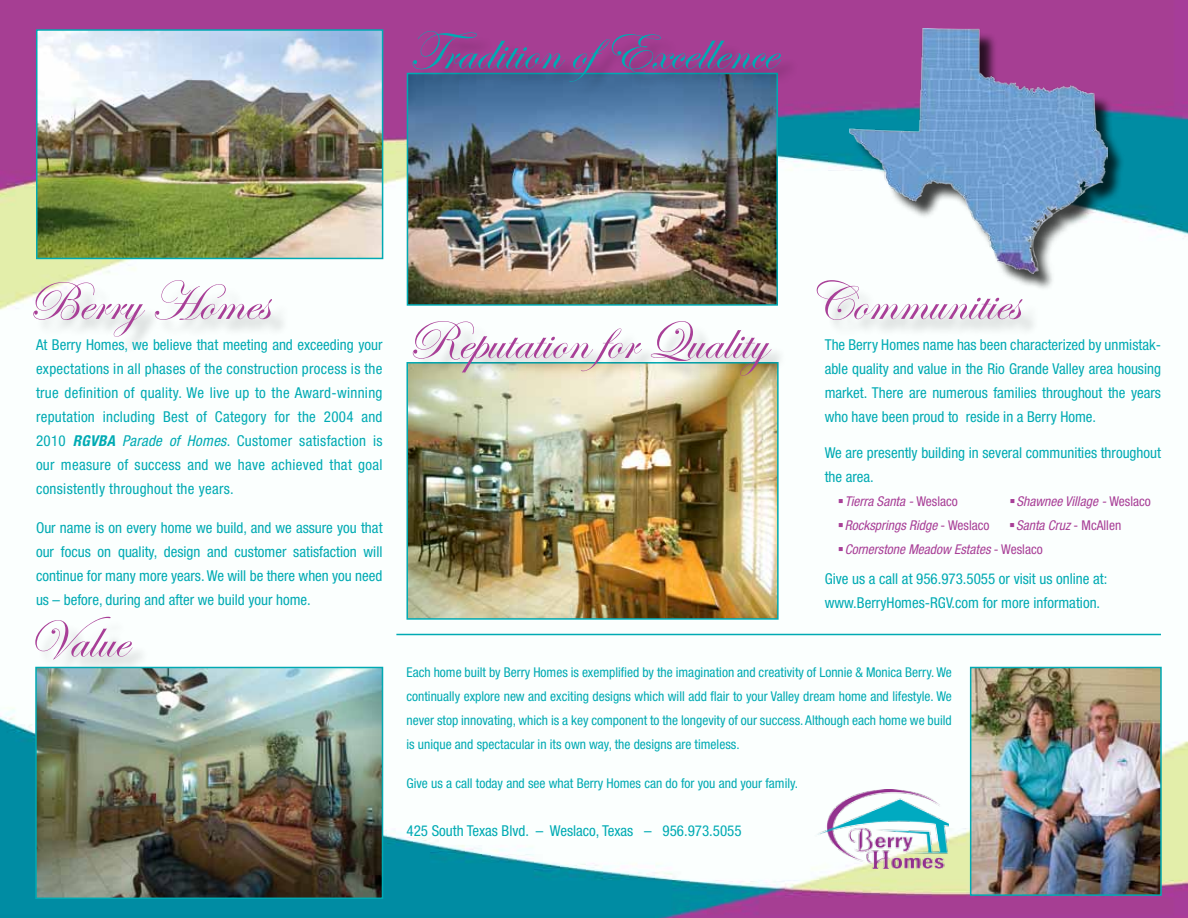
<style>
.page{position:relative;width:1188px;height:918px;background:#fff}
.page>*{position:absolute;margin:0;border:0;box-sizing:border-box;transform-origin:0 0}
.t1{font:55.5px "Edwardian Script ITC";color:#a83f97}
.t2{font:55.5px "Edwardian Script ITC";color:#00aab3}
.t3{font:condensed 15px/24px "Helvetica Neue";color:#00aab3;text-align:justify}
.t4{font:condensed 13.5px/24px "Helvetica Neue";color:#00aab3;text-align:justify}
.t5{font:italic condensed 13.5px "Helvetica Neue";color:#a83f97}
.s1{font-weight:700;font-style:italic}
.s2{font-style:italic}
.s3{font-style:normal}
</style>
<div class="page">
<img style="left:0;top:0;width:1188px;height:918px">
<div style="left:852px;top:31px;width:273px;height:261px;background:#000;opacity:.75"></div>
<img style="left:850px;top:29px;width:258px;height:245px">
<img style="left:39px;top:32px;width:341px;height:224px">
<div style="left:36px;top:29px;width:347px;height:230px;border:2px solid #00aab3"></div>
<img style="left:410px;top:76px;width:365px;height:227px">
<div style="left:407px;top:73px;width:371px;height:233px;border:2px solid #00aab3"></div>
<img style="left:973px;top:670px;width:186px;height:223px">
<div style="left:970px;top:667px;width:192px;height:229px;border:2px solid #00aab3"></div>
<img style="left:409px;top:365px;width:367px;height:252px">
<div style="left:406px;top:362px;width:373px;height:258px;border:2px solid #00aab3"></div>
<hr style="left:396px;top:634px;width:765px;height:1px;background:#00aab3">
<div style="left:415px;top:33px;width:384px;height:67px;background:#000;opacity:.25"></div>
<div style="left:415px;top:323px;width:374px;height:71px;background:#000;opacity:.25"></div>
<div style="left:36px;top:283px;width:254px;height:72px;background:#000;opacity:.25"></div>
<div style="left:38px;top:619px;width:112px;height:58px;background:#000;opacity:.25"></div>
<div style="left:819px;top:283px;width:221px;height:56px;background:#000;opacity:.25"></div>
<img style="left:815px;top:790px;width:134px;height:78px">
<img style="left:38px;top:670px;width:342px;height:226px">
<div style="left:35px;top:667px;width:348px;height:232px;border:2px solid #00aab3"></div>
<h1 class="t2" style="left:408px;top:21px;width:370px">Tradition ofExcellence</h1>
<h1 class="t1" style="left:27px;top:271px;width:243px">Berry Homes</h1>
<p class="t3" style="left:36px;top:333px;width:348px">At Berry Homes, we believe that meeting and exceeding your expectations in all phases of the construction process is the true definition of quality. We live up to the Award-winning reputation including Best of Category for the 2004 and 2010 <span class="s1">RGVBA</span> <span class="s2">Parade of Homes</span>. Customer satisfaction is our measure of success and we have achieved that goal consistently throughout the years.</p>
<p class="t3" style="left:36px;top:516px;width:348px">Our name is on every home we build, and we assure you that our focus on quality, design and customer satisfaction will continue for many more years. We will be there when you need us – before, during and after we build your home.</p>
<h1 class="t1" style="left:27px;top:609px;width:102px">Value</h1>
<h1 class="t1" style="left:406px;top:310px;width:362px">Reputation for Quality</h1>
<h1 class="t1" style="left:807px;top:271px;width:214px">Communities</h1>
<p class="t3" style="left:825px;top:333px;width:338px">The Berry Homes name has been characterized by unmistak&shy;able quality and value in the Rio Grande Valley area housing market. There are numerous families throughout the years who have been proud to reside in a Berry Home.</p>
<p class="t3" style="left:825px;top:441px;width:338px">We are presently building in several communities throughout the area.</p>
<p class="t5" style="left:838px;top:494px;width:122px">▪Tierra Santa - <span class="s3">Weslaco</span></p>
<p class="t5" style="left:1009px;top:494px;width:143px">▪Shawnee Village - <span class="s3">Weslaco</span></p>
<p class="t5" style="left:838px;top:518px;width:153px">▪Rocksprings Ridge <span class="s3">- Weslaco</span></p>
<p class="t5" style="left:1009px;top:518px;width:114px">▪Santa Cruz <span class="s3">- McAllen</span></p>
<p class="t5" style="left:838px;top:542px;width:207px">▪Cornerstone Meadow Estates <span class="s3">- Weslaco</span></p>
<p class="t3" style="left:825px;top:567px;width:284px">Give us a call at 956.973.5055 or visit us online at: www.BerryHomes-RGV.com for more information.</p>
<p class="t4" style="left:406px;top:661px;width:547px">Each home built by Berry Homes is exemplified by the imagination and creativity of Lonnie &amp; Monica Berry. We continually explore new and exciting designs which will add flair to your Valley dream home and lifestyle. We never stop innovating, which is a key component to the longevity of our success. Although each home we build is unique and spectacular in its own way, the designs are timeless.</p>
<p class="t4" style="left:406px;top:772px;width:393px">Give us a call today and see what Berry Homes can do for you and your family.</p>
<p class="t3" style="left:406px;top:819px;width:337px">425 South Texas Blvd. – Weslaco, Texas – 956.973.5055</p>
</div>
